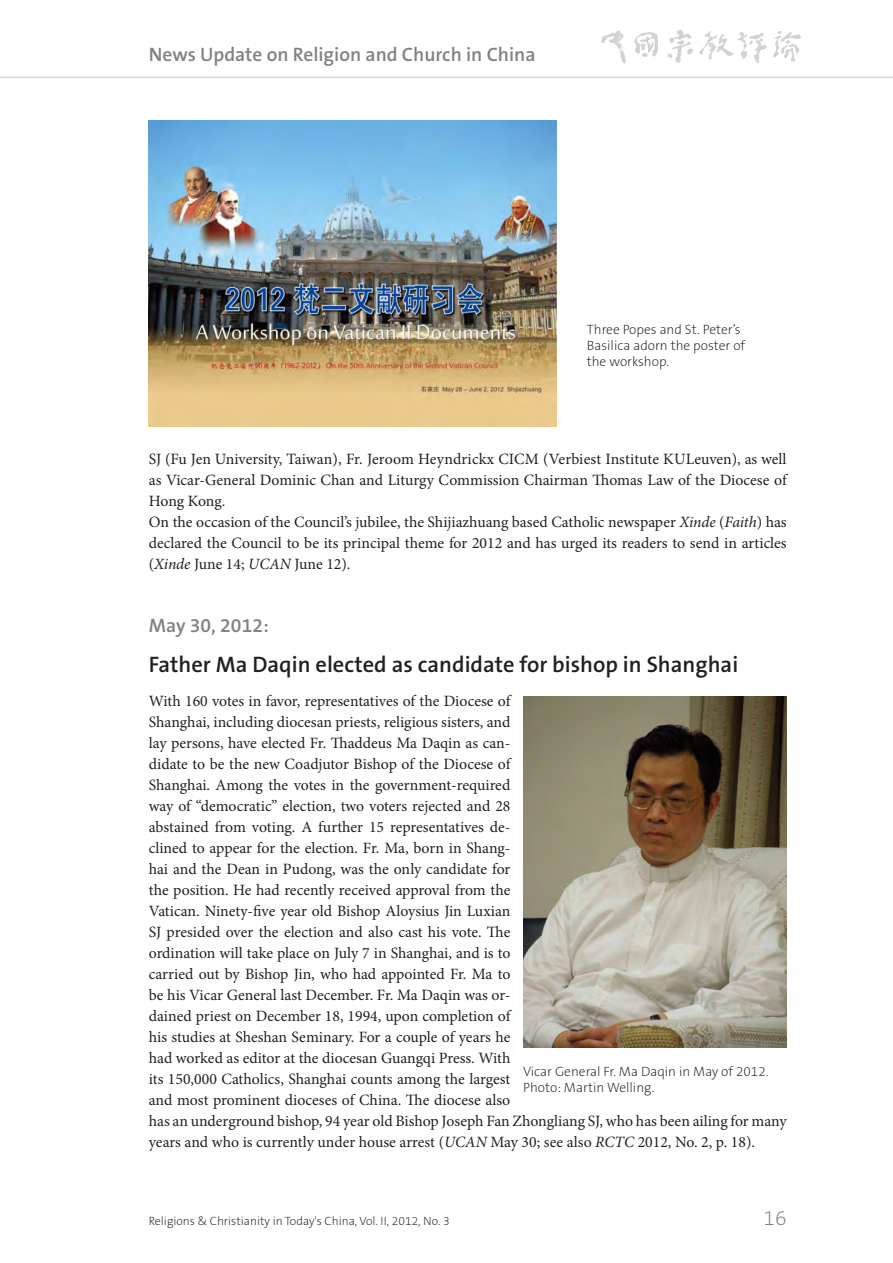
<style>
.page{position:relative;width:893px;height:1263px;background:#fff}
.page>*{position:absolute;margin:0;border:0;box-sizing:border-box;transform-origin:0 0}
.Chronik_Überschrift{font:600 22.5px "The Sans B6";color:#231f20}
.t1{font:200 21px "The Sans B2";color:#808285}
.Chronik_Datum{font:600 19.5px "The Sans B6";color:#808285}
.Chronik_Text{font:15.75px/21px "Minion Pro";letter-spacing:-.005em;color:#231f20;text-align:justify}
.Bildunterschrift{font:200 13.5px/16.2px "The Sans B2";color:#231f20}
.t2{font:200 12px "The Sans B2";color:#231f20}
.s1{font-style:italic}
</style>
<div class="page">
<hr style="left:0;top:77px;width:893px;height:1px;background:#d1d2d4">
<img style="left:601px;top:30px;width:200px;height:34px">
<img style="left:149px;top:121px;width:407px;height:306px">
<img style="left:523px;top:696px;width:264px;height:352px">
<p class="Chronik_Datum" style="left:149px;top:44px;width:388px">News Update on Religion and Church in China</p>
<p class="Bildunterschrift" style="left:587px;top:322px;width:160px">Three Popes and St. Peter’s<br>Basilica adorn the poster of the workshop.</p>
<p class="Chronik_Text" style="left:149px;top:449px;width:639px">SJ (Fu Jen University, Taiwan), Fr. Jeroom Heyndrickx CICM (Verbiest Institute KULeuven), as well as Vicar-General Dominic Chan and Liturgy Commission Chairman Thomas Law of the Diocese of Hong Kong.</p>
<p class="Chronik_Text" style="left:149px;top:511px;width:639px">On the occasion of the Council’s jubilee, the Shijiazhuang based Catholic newspaper <span class="s1">Xinde</span> (<span class="s1">Faith</span>) has declared the Council to be its principal theme for 2012 and has urged its readers to send in articles (<span class="s1">Xinde</span> June 14; <span class="s1">UCAN</span> June 12).</p>
<p class="Chronik_Datum" style="left:149px;top:615px;width:122px">May 30, 2012:</p>
<p class="Chronik_Überschrift" style="left:149px;top:652px;width:591px">Father Ma Daqin elected as candidate for bishop in Shanghai</p>
<p class="Chronik_Text" style="left:149px;top:690px;width:639px;text-align:left">With 160 votes in favor, representatives of the Diocese of<br>Shanghai, including diocesan priests, religious sisters, and<br>lay persons, have elected Fr. Thaddeus Ma Daqin as can-<br>didate to be the new Coadjutor Bishop of the Diocese of<br>Shanghai. Among the votes in the government-required<br>way of “democratic” election, two voters rejected and 28<br>abstained from voting. A further 15 representatives de-<br>clined to appear for the election. Fr. Ma, born in Shang-<br>hai and the Dean in Pudong, was the only candidate for<br>the position. He had recently received approval from the<br>Vatican. Ninety-five year old Bishop Aloysius Jin Luxian<br>SJ presided over the election and also cast his vote. The<br>ordination will take place on July 7 in Shanghai, and is to<br>carried out by Bishop Jin, who had appointed Fr. Ma to<br>be his Vicar General last December. Fr. Ma Daqin was or-<br>dained priest on December 18, 1994, upon completion of<br>his studies at Sheshan Seminary. For a couple of years he<br>had worked as editor at the diocesan Guangqi Press. With<br>its 150,000 Catholics, Shanghai counts among the largest<br>and most prominent dioceses of China. The diocese also<br>has an underground bishop, 94 year old Bishop Joseph Fan Zhongliang SJ, who has been ailing for many years and who is currently under house arrest (<span class="s1">UCAN</span> May 30; see also <span class="s1">RCTC</span> 2012, No. 2, p. 18).</p>
<p class="Bildunterschrift" style="left:523px;top:1063px;width:247px">Vicar General Fr. Ma Daqin in May of 2012.<br>Photo: Martin Welling.</p>
<p class="t2" style="left:149px;top:1214px;width:302px">Religions &amp; Christianity in Today's China, Vol. II, 2012, No. 3</p>
<h2 class="t1" style="left:764px;top:1207px;width:25px">16</h2>
</div>
